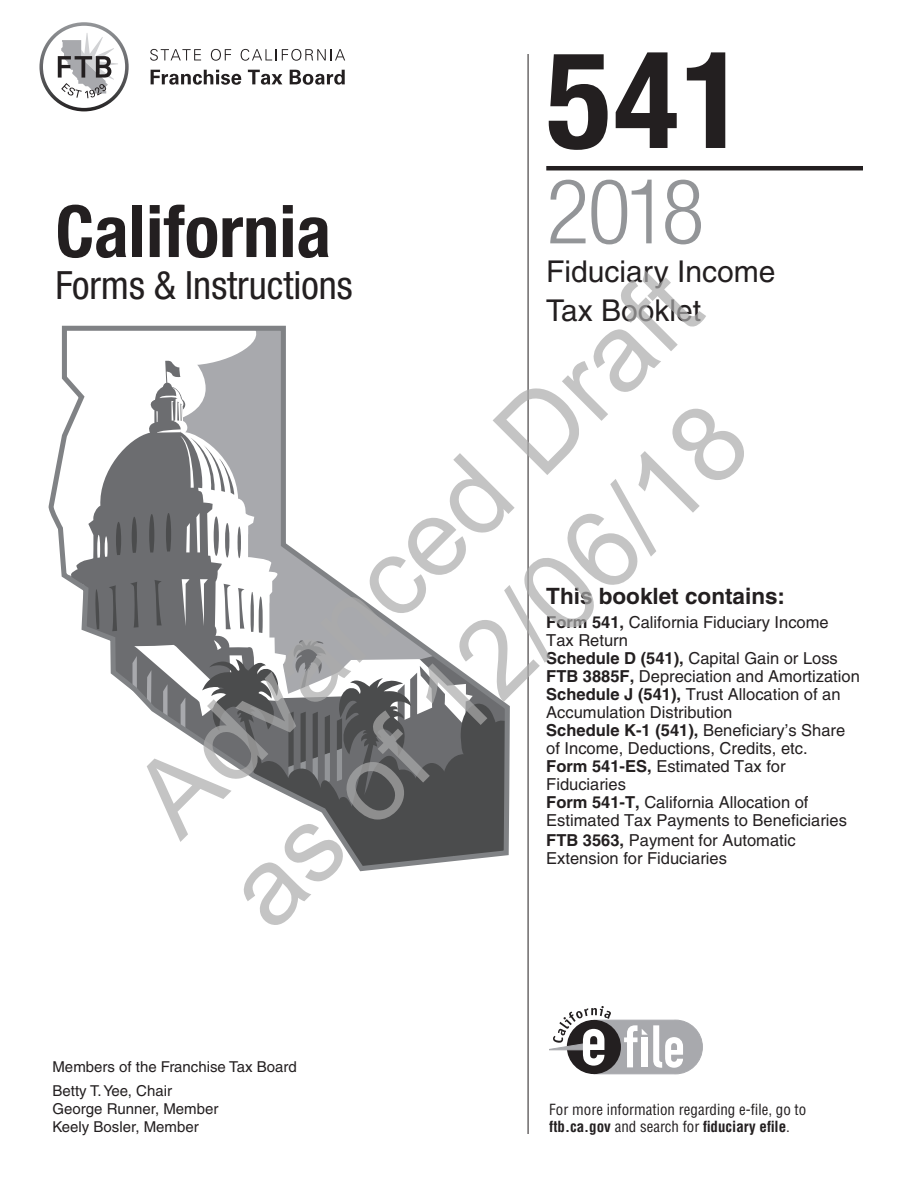
<style>
.page{position:relative;width:918px;height:1188px;background:#fff}
.page>*{position:absolute;margin:0;border:0;box-sizing:border-box;transform-origin:0 0}
.t1{font:700 condensed 135px "Helvetica Neue LT Std";color:#231f20}
.t2{font:108px/129.6px "Arial";color:rgb(171 171 171/.7)}
.Body_text{font:300 condensed 90px "Helvetica Neue LT Std";color:#939598}
.t3{font:700 condensed 72px "Helvetica Neue LT Std";color:#231f20}
.t4{font:condensed 39px "Helvetica Neue LT Std";color:#231f20}
.Body_text-2{font:30px/39px "Helvetica";color:#231f20}
.h2_-_cover_header{font:700 22.5px "Helvetica";color:#231f20}
.Body_text-3{font:16.5px/18px "Helvetica";color:#231f20}
.Body_text-4{font:15px "Helvetica";color:#231f20}
.p1_3{font:condensed 15px/16.5px "Helvetica";color:#231f20}
.s1{font-weight:700}
</style>
<div class="page">
<hr style="left:528px;top:54px;width:1px;height:1080px;background:#231f20">
<hr style="left:546px;top:166px;width:317px;height:4px;background:#231f20">
<svg style="left:549px;top:1006px;width:154px;height:69px"></svg>
<svg style="left:39px;top:22px;width:90px;height:89px"></svg>
<svg style="left:150px;top:49px;width:51px;height:12px"></svg>
<svg style="left:211px;top:49px;width:20px;height:12px"></svg>
<svg style="left:241px;top:49px;width:104px;height:12px"></svg>
<svg style="left:151px;top:70px;width:90px;height:15px"></svg>
<svg style="left:248px;top:70px;width:34px;height:15px"></svg>
<svg style="left:290px;top:70px;width:55px;height:15px"></svg>
<svg style="left:50px;top:326px;width:460px;height:543px"></svg>
<p class="t1" style="left:546px;top:18px;width:201px">541</p>
<p class="Body_text" style="left:546px;top:160px;width:160px">2018</p>
<p class="Body_text-2" style="left:546px;top:252px;width:231px">Fiduciary Income<br>Tax Booklet</p>
<p class="t3" style="left:56px;top:188px;width:277px">California</p>
<p class="t4" style="left:56px;top:263px;width:299px">Forms &amp; Instructions</p>
<h2 class="t2" style="left:107px;top:769px;width:746px;rotate:-45deg">Advanced Draft as of 12/06/18</h2>
<h2 class="h2_-_cover_header" style="left:546px;top:583px;width:240px">This booklet contains:</h2>
<p class="Body_text-3" style="left:546px;top:613px;width:284px"><span class="s1">Form 541,</span> California Fiduciary Income<br>Tax Return</p>
<p class="Body_text-3" style="left:546px;top:649px;width:293px"><span class="s1">Schedule D (541),</span> Capital Gain or Loss</p>
<p class="Body_text-3" style="left:546px;top:667px;width:315px"><span class="s1">FTB 3885F,</span> Depreciation and Amortization</p>
<p class="Body_text-3" style="left:546px;top:685px;width:296px"><span class="s1">Schedule J (541),</span> Trust Allocation of an<br>Accumulation Distribution</p>
<p class="Body_text-3" style="left:546px;top:721px;width:300px"><span class="s1">Schedule K-1 (541),</span> Beneficiary’s Share of Income, Deductions, Credits, etc.</p>
<p class="Body_text-3" style="left:546px;top:757px;width:241px"><span class="s1">Form 541-ES,</span> Estimated Tax for<br>Fiduciaries</p>
<p class="Body_text-3" style="left:546px;top:793px;width:302px"><span class="s1">Form 541-T,</span> California Allocation of<br>Estimated Tax Payments to Beneficiaries</p>
<p class="Body_text-3" style="left:546px;top:831px;width:251px"><span class="s1">FTB 3563,</span> Payment for Automatic<br>Extension for Fiduciaries</p>
<p class="Body_text-4" style="left:52px;top:1058px;width:246px">Members of the Franchise Tax Board</p>
<p class="Body_text-4" style="left:52px;top:1082px;width:121px">Betty T. Yee, Chair</p>
<p class="Body_text-4" style="left:52px;top:1100px;width:167px">George Runner, Member</p>
<p class="Body_text-4" style="left:52px;top:1118px;width:148px">Keely Bosler, Member</p>
<p class="p1_3" style="left:549px;top:1102px;width:259px">For more information regarding e-file, go to <span class="s1">ftb.ca.gov</span> and search for <span class="s1">fiduciary efile</span>.</p>
</div>
